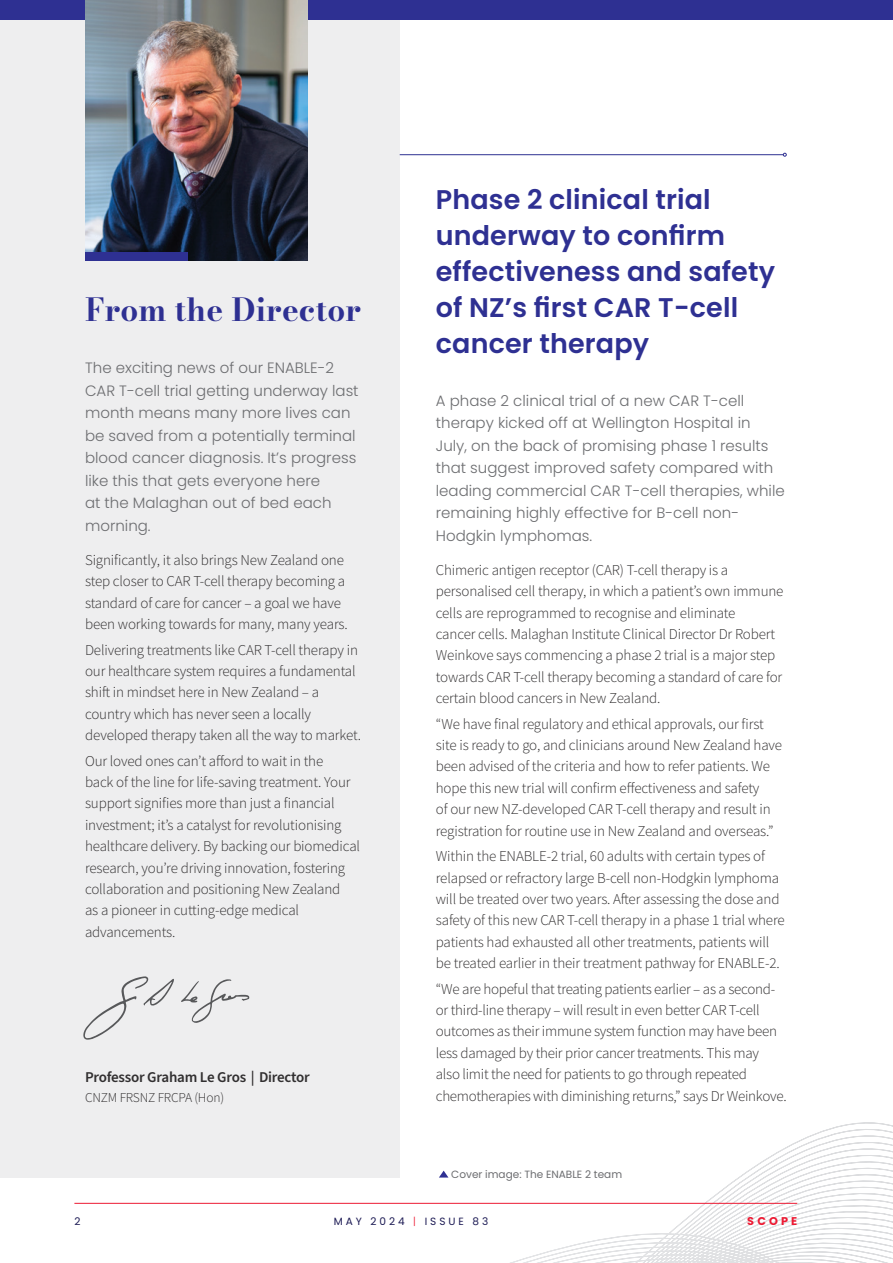
<style>
.page{position:relative;width:893px;height:1263px;background:#fff}
.page>*{position:absolute;margin:0;border:0;box-sizing:border-box;transform-origin:0 0}
.t1{font:31.5px "Bodoni Moda";letter-spacing:.005em;color:#2e3092}
.t2{font:600 27px/36px "Poppins";letter-spacing:.005em;color:#2e3092}
.Scope_Body{font:300 15px/21.3px "Source Sans Pro";letter-spacing:-.01em;color:#312f30}
.Scope_Intro{font:300 15px/22.5px "Poppins";color:#6c6d70}
.Scope_Signature{font:600 15px "Source Sans Pro";letter-spacing:-.015em;color:#312f30}
.Scope_Signature_Title{font:300 13.5px "Source Sans Pro";letter-spacing:-.015em;color:#312f30}
.t3{font:700 11.25px "Poppins";letter-spacing:.28em;color:#ed1a33}
.Scope_image_credit{font:10.5px "Poppins";color:#6c6d70}
.t4{font:10.5px "Poppins";letter-spacing:.28em;color:#1c1a54}
.s1{font-weight:300;color:#ed1a33}
</style>
<div class="page">
<div style="left:0;top:0;width:400px;height:1178px;background:#eeeeef"></div>
<svg style="left:436px;top:1122px;width:457px;height:141px"></svg>
<div style="left:0;top:0;width:893px;height:19px;background:#2e3092"></div>
<svg style="left:83px;top:976px;width:91px;height:64px"></svg>
<svg style="left:181px;top:979px;width:68px;height:44px"></svg>
<img style="left:85px;top:0;width:223px;height:260px">
<div style="left:85px;top:252px;width:103px;height:8px;background:#2e3092"></div>
<hr style="left:400px;top:154px;width:383px;height:1px;background:#2e3092">
<svg style="left:783px;top:153px;width:4px;height:4px"></svg>
<hr style="left:74px;top:1203px;width:723px;height:1px;background:#ed1a33">
<svg style="left:439px;top:1170px;width:9px;height:7px"></svg>
<p class="t1" style="left:85px;top:288px;width:278px">From the Director</p>
<p class="Scope_Intro" style="left:85px;top:357px;width:275px">The exciting news of our ENABLE-2<br>CAR T-cell trial getting underway last month means many more lives can be saved from a potentially terminal blood cancer diagnosis. It’s progress like this that gets everyone here<br>at the Malaghan out of bed each morning.</p>
<p class="Scope_Body" style="left:85px;top:549px;width:264px">Significantly, it also brings New Zealand one step closer to CAR T-cell therapy becoming a standard of care for cancer – a goal we have been working towards for many, many years.</p>
<p class="Scope_Body" style="left:85px;top:639px;width:278px">Delivering treatments like CAR T-cell therapy in our healthcare system requires a fundamental shift in mindset here in New Zealand – a country which has never seen a locally developed therapy taken all the way to market.</p>
<p class="Scope_Body" style="left:85px;top:750px;width:277px">Our loved ones can’t afford to wait in the<br>back of the line for life-saving treatment. Your support signifies more than just a financial investment; it’s a catalyst for revolutionising healthcare delivery. By backing our biomedical research, you’re driving innovation, fostering collaboration and positioning New Zealand<br>as a pioneer in cutting-edge medical advancements.</p>
<p class="Scope_Signature" style="left:85px;top:1067px;width:226px">Professor Graham Le Gros | Director</p>
<p class="Scope_Signature_Title" style="left:85px;top:1090px;width:141px">CNZM FRSNZ FRCPA (Hon)</p>
<h1 class="t2" style="left:436px;top:182px;width:341px">Phase 2 clinical trial underway to confirm effectiveness and safety of NZ’s first CAR T-cell cancer therapy</h1>
<p class="Scope_Intro" style="left:436px;top:389px;width:350px">A phase 2 clinical trial of a new CAR T-cell therapy kicked off at Wellington Hospital in July, on the back of promising phase 1 results that suggest improved safety compared with leading commercial CAR T-cell therapies, while remaining highly effective for B-cell non-Hodgkin lymphomas.</p>
<p class="Scope_Body" style="left:436px;top:559px;width:349px">Chimeric antigen receptor (CAR) T-cell therapy is a personalised cell therapy, in which a patient’s own immune cells are reprogrammed to recognise and eliminate<br>cancer cells. Malaghan Institute Clinical Director Dr Robert Weinkove says commencing a phase 2 trial is a major step towards CAR T-cell therapy becoming a standard of care for certain blood cancers in New Zealand.</p>
<p class="Scope_Body" style="left:436px;top:713px;width:348px">“We have final regulatory and ethical approvals, our first site is ready to go, and clinicians around New Zealand have been advised of the criteria and how to refer patients. We hope this new trial will confirm effectiveness and safety<br>of our new NZ-developed CAR T-cell therapy and result in registration for routine use in New Zealand and overseas.”</p>
<p class="Scope_Body" style="left:436px;top:845px;width:350px">Within the ENABLE-2 trial, 60 adults with certain types of relapsed or refractory large B-cell non-Hodgkin lymphoma will be treated over two years. After assessing the dose and safety of this new CAR T-cell therapy in a phase 1 trial where patients had exhausted all other treatments, patients will be treated earlier in their treatment pathway for ENABLE-2.</p>
<p class="Scope_Body" style="left:436px;top:978px;width:352px">“We are hopeful that treating patients earlier – as a second&shy;or third-line therapy – will result in even better CAR T-cell outcomes as their immune system function may have been less damaged by their prior cancer treatments. This may also limit the need for patients to go through repeated chemotherapies with diminishing returns,” says Dr Weinkove.</p>
<p class="Scope_image_credit" style="left:451px;top:1168px;width:172px">Cover image: The ENABLE 2 team</p>
<h1 class="t4" style="left:74px;top:1215px;width:8px">2</h1>
<h1 class="t4" style="left:334px;top:1215px;width:156px">MAY 2024 <span class="s1">|</span> ISSUE 83</h1>
<h1 class="t3" style="left:747px;top:1215px;width:52px">SCOPE</h1>
</div>
